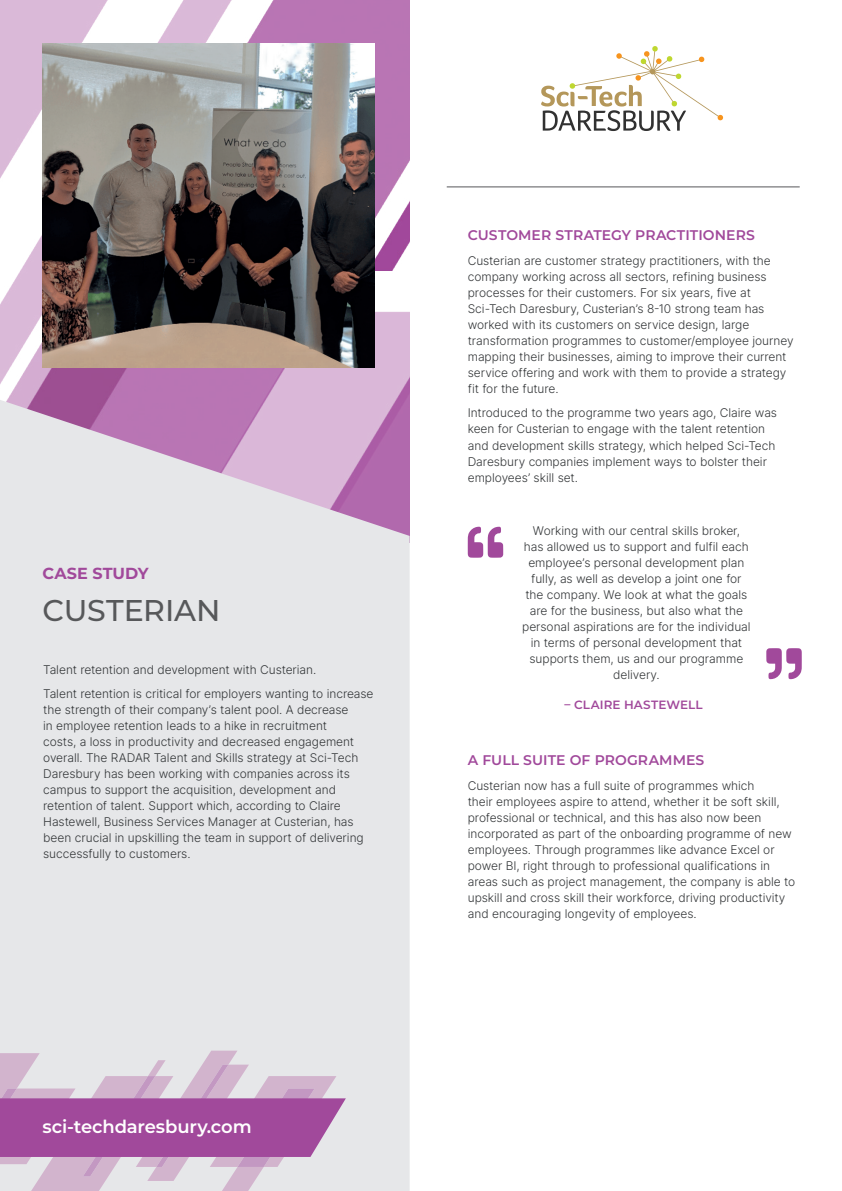
<style>
.page{position:relative;width:842px;height:1191px;background:#fff}
.page>*{position:absolute;margin:0;border:0;box-sizing:border-box;transform-origin:0 0}
.t1{font:500 30px "Montserrat";letter-spacing:-.005em;color:#57585a}
.t2{font:600 18px "Montserrat";letter-spacing:-.01em;color:#fff}
.t3{font:700 16px "Montserrat";letter-spacing:.005em;color:#a1499b}
.t4{font:600 14px "Montserrat";letter-spacing:.005em;color:#a1499b}
.t5{font:300 12px/16px "Inter";letter-spacing:-.005em;color:#333638}
.t6{font:600 12px "Montserrat";letter-spacing:.005em;color:#a1499b}
</style>
<div class="page">
<img style="left:0;top:0;width:410px;height:400px">
<svg style="left:0;top:400px;width:410px;height:791px;background:#e2dde4"></svg>
<svg style="left:541px;top:46px;width:182px;height:85px"></svg>
<svg style="left:468px;top:527px;width:35px;height:30px"></svg>
<svg style="left:766px;top:648px;width:36px;height:31px"></svg>
<img style="left:43px;top:43px;width:331px;height:325px">
<svg style="left:0;top:1050px;width:346px;height:141px;background:#c59cc3"></svg>
<hr style="left:447px;top:187px;width:353px;height:1px;background:#57585a">
<p class="t3" style="left:43px;top:562px;width:108px">CASE STUDY</p>
<p class="t1" style="left:43px;top:590px;width:180px">CUSTERIAN</p>
<p class="t5" style="left:43px;top:661px;width:275px">Talent retention and development with Custerian.</p>
<p class="t5" style="left:43px;top:685px;width:332px">Talent retention is critical for employers wanting to increase the strength of their company’s talent pool. A decrease<br>in employee retention leads to a hike in recruitment<br>costs, a loss in productivity and decreased engagement overall. The RADAR Talent and Skills strategy at Sci-Tech Daresbury has been working with companies across its campus to support the acquisition, development and retention of talent. Support which, according to Claire Hastewell, Business Services Manager at Custerian, has been crucial in upskilling the team in support of delivering successfully to customers.</p>
<p class="t2" style="left:43px;top:1113px;width:211px">sci-techdaresbury.com</p>
<p class="t4" style="left:468px;top:225px;width:289px">CUSTOMER STRATEGY PRACTITIONERS</p>
<p class="t5" style="left:468px;top:252px;width:327px">Custerian are customer strategy practitioners, with the company working across all sectors, refining business processes for their customers. For six years, five at Sci-Tech Daresbury, Custerian’s 8-10 strong team has worked with its customers on service design, large transformation programmes to customer/employee journey mapping their businesses, aiming to improve their current service offering and work with them to provide a strategy fit for the future.</p>
<p class="t5" style="left:468px;top:405px;width:311px">Introduced to the programme two years ago, Claire was keen for Custerian to engage with the talent retention and development skills strategy, which helped Sci-Tech Daresbury companies implement ways to bolster their employees’ skill set.</p>
<p class="t5" style="left:522px;top:522px;width:230px;text-align:center">Working with our central skills broker, has allowed us to support and fulfil each employee’s personal development plan fully, as well as develop a joint one for the company. We look at what the goals are for the business, but also what the personal aspirations are for the individual in terms of personal development that supports them, us and our programme delivery.</p>
<p class="t6" style="left:565px;top:696px;width:139px">– CLAIRE HASTEWELL</p>
<p class="t4" style="left:468px;top:750px;width:238px">A FULL SUITE OF PROGRAMMES</p>
<p class="t5" style="left:468px;top:777px;width:329px">Custerian now has a full suite of programmes which<br>their employees aspire to attend, whether it be soft skill, professional or technical, and this has also now been incorporated as part of the onboarding programme of new employees. Through programmes like advance Excel or power BI, right through to professional qualifications in areas such as project management, the company is able to upskill and cross skill their workforce, driving productivity and encouraging longevity of employees.</p>
</div>
